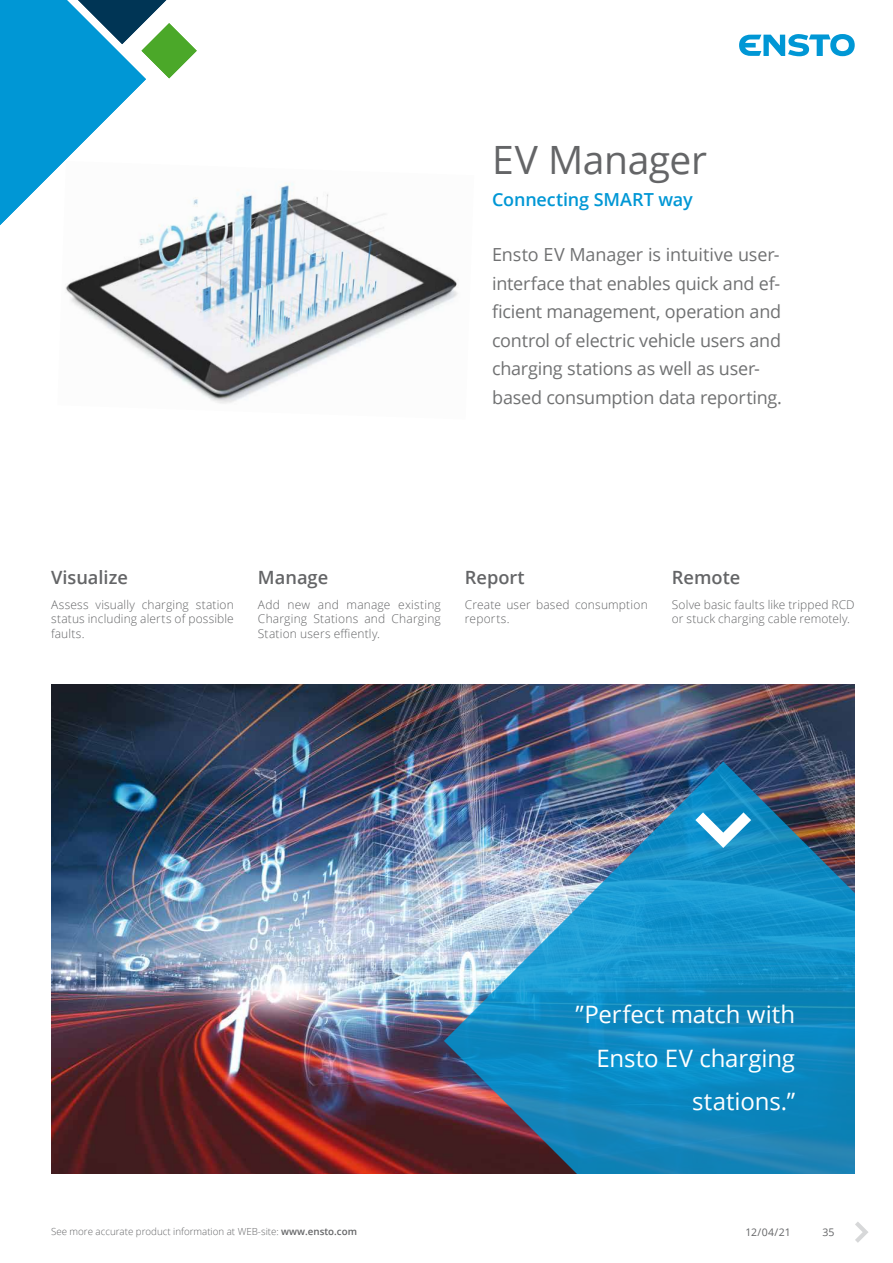
<style>
.page{position:relative;width:893px;height:1263px;background:#fff}
.page>*{position:absolute;margin:0;border:0;box-sizing:border-box;transform-origin:0 0}
.t1{font:39px "Open Sans";letter-spacing:-.01em;color:#646567}
.t2{font:24px/43.5px "Open Sans";letter-spacing:-.005em;color:#fff;text-align:right}
.t3{font:600 18.3px "Open Sans";color:#646567}
.t4{font:18px/28.5px "Open Sans";letter-spacing:-.015em;color:#707172}
.t5{font:600 18px "Open Sans";letter-spacing:-.01em;color:#0097d5}
.t6{font:300 12px/14.4px "Open Sans";letter-spacing:.01em;color:#646567;text-align:justify}
.t7{font:10.5px "Open Sans";color:#646567}
.t8{font:300 9.75px "Open Sans";color:#646567}
.s1{font-weight:600}
</style>
<div class="page">
<svg style="left:739px;top:34px;width:116px;height:22px"></svg>
<svg style="left:855px;top:1222px;width:13px;height:21px"></svg>
<img style="left:65px;top:182px;width:393px;height:222px">
<img style="left:51px;top:685px;width:804px;height:489px">
<img style="left:444px;top:761px;width:411px;height:413px">
<svg style="left:695px;top:812px;width:56px;height:36px"></svg>
<svg style="left:0;top:0;width:197px;height:225px"></svg>
<h1 class="t1" style="left:492px;top:133px;width:216px">EV Manager</h1>
<h3 class="t5" style="left:492px;top:187px;width:202px">Connecting SMART way</h3>
<h3 class="t4" style="left:492px;top:240px;width:291px">Ensto EV Manager is intuitive user&shy;interface that enables quick and ef&shy;ficient management, operation and control of electric vehicle users and charging stations as well as user&shy;based consumption data reporting.</h3>
<h3 class="t3" style="left:51px;top:565px;width:78px">Visualize</h3>
<p class="t6" style="left:51px;top:597px;width:184px">Assess visually charging station status including alerts of possible faults.</p>
<h3 class="t3" style="left:258px;top:565px;width:72px">Manage</h3>
<p class="t6" style="left:258px;top:597px;width:184px">Add new and manage existing Charging Stations and Charging Station users effiently.</p>
<h3 class="t3" style="left:465px;top:565px;width:61px">Report</h3>
<p class="t6" style="left:465px;top:597px;width:184px">Create user based consumption reports.</p>
<h3 class="t3" style="left:672px;top:565px;width:70px">Remote</h3>
<p class="t6" style="left:672px;top:597px;width:184px">Solve basic faults like tripped RCD or stuck charging cable remotely.</p>
<h2 class="t2" style="left:575px;top:992px;width:221px">”Perfect match with<br>Ensto EV charging stations.”</h2>
<p class="t8" style="left:51px;top:1225px;width:307px">See more accurate product information at WEB-site: <span class="s1">www.ensto.com</span></p>
<p class="t7" style="left:745px;top:1225px;width:47px">12/04/21</p>
<p class="t7" style="left:822px;top:1225px;width:14px">35</p>
</div>
